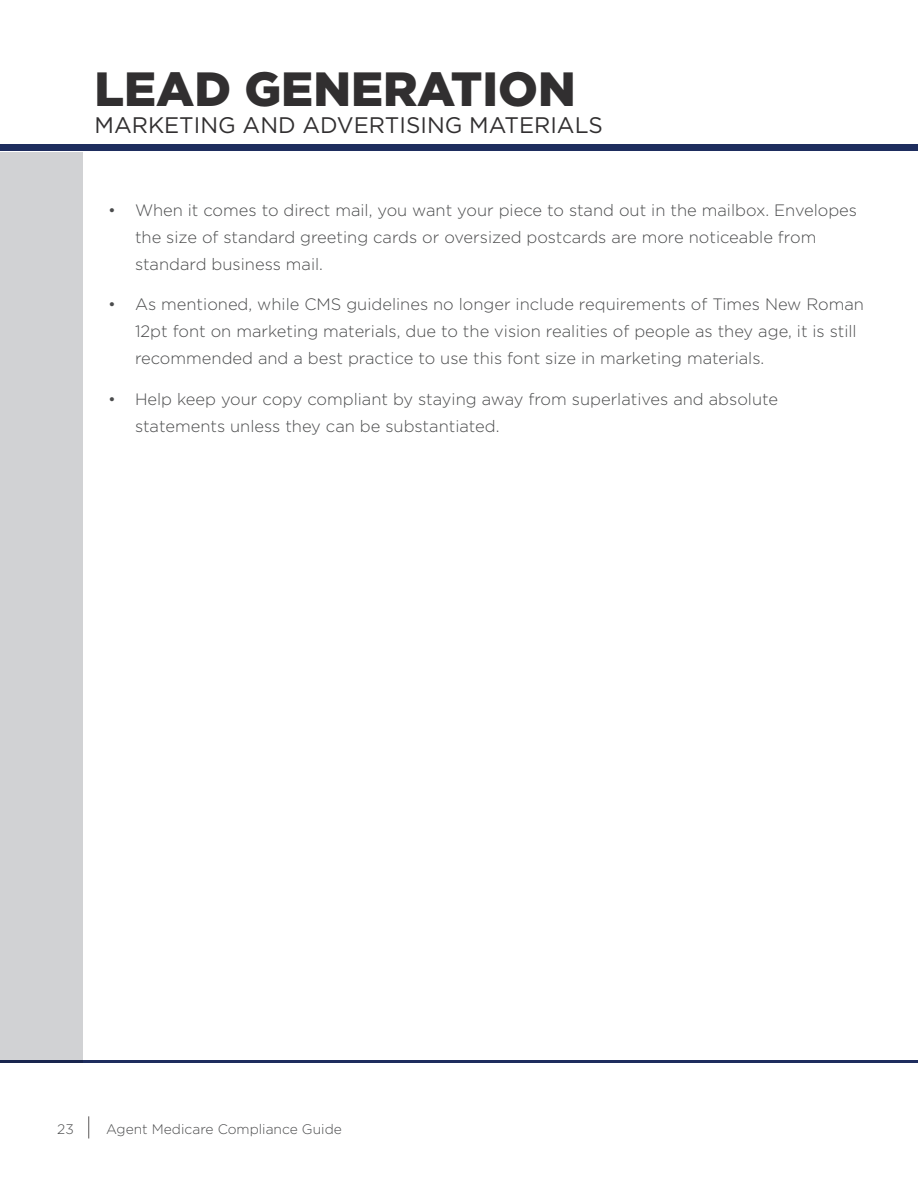
<style>
.page{position:relative;width:918px;height:1188px;background:#fff}
.page>*{position:absolute;margin:0;border:0;box-sizing:border-box;transform-origin:0 0}
.Headline_2{font:900 48px "Gotham";color:#312f30}
.Subhead{font:22.5px "Gotham";color:#312f30}
.t1{font:300 16.5px/27px "Gotham";color:#4b4c4d}
.t2{font:300 13.8px "Gotham";color:#4b4c4d}
</style>
<div class="page">
<svg style="left:88px;top:1116px;width:1px;height:23px"></svg>
<div style="left:0;top:152px;width:82px;height:911px;background:#d1d2d4"></div>
<div style="left:0;top:144px;width:918px;height:7px;background:#1e2d5e"></div>
<hr style="left:0;top:1060px;width:918px;height:3px;background:#1e2d5e">
<p class="Headline_2" style="left:94px;top:56px;width:483px">LEAD GENERATION</p>
<p class="Subhead" style="left:94px;top:111px;width:510px">MARKETING AND ADVERTISING MATERIALS</p>
<p class="t1" style="left:135px;top:196px;width:724px;text-indent:-27px">• When it comes to direct mail, you want your piece to stand out in the mailbox. Envelopes the size of standard greeting cards or oversized postcards are more noticeable from standard business mail.</p>
<p class="t1" style="left:135px;top:290px;width:731px;text-indent:-27px">• As mentioned, while CMS guidelines no longer include requirements of Times New Roman<br>12pt font on marketing materials, due to the vision realities of people as they age, it is still recommended and a best practice to use this font size in marketing materials.</p>
<p class="t1" style="left:135px;top:385px;width:645px;text-indent:-27px">• Help keep your copy compliant by staying away from superlatives and absolute statements unless they can be substantiated.</p>
<p class="t2" style="left:57px;top:1120px;width:18px">23</p>
<p class="t2" style="left:106px;top:1120px;width:237px">Agent Medicare Compliance Guide</p>
</div>
